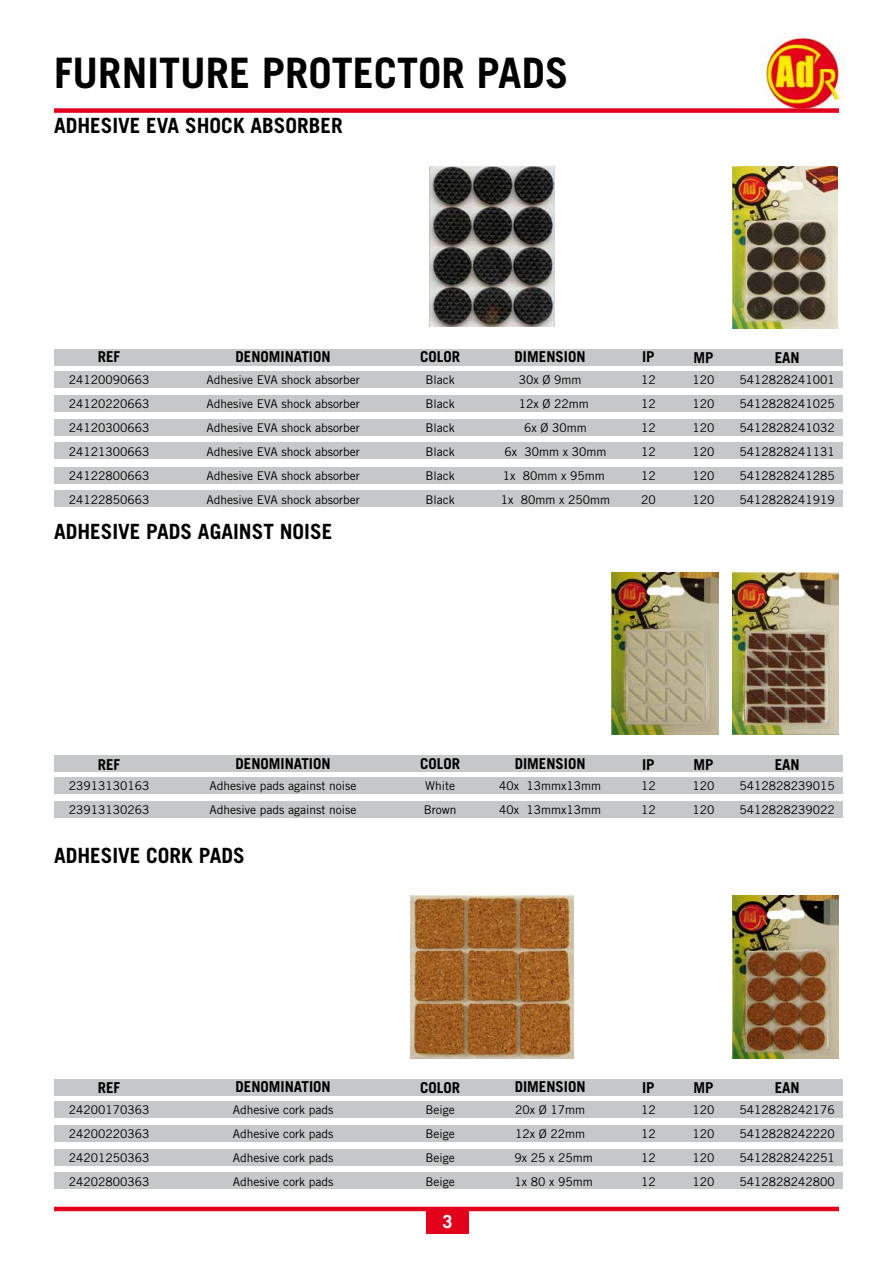
<style>
.page{position:relative;width:893px;height:1263px;background:#fff}
.page>*{position:absolute;margin:0;border:0;box-sizing:border-box;transform-origin:0 0}
.t1{font:700 42px "Trade Gothic LT Std";color:#000}
.t2{font:700 21px "Trade Gothic LT Std";color:#000}
.t3{font:700 18px "Trade Gothic LT Std";color:#fff}
.t4{font:700 15px "Trade Gothic LT Std";color:#000}
.t5{font:12px/24px "Trade Gothic LT Std";color:#000;text-align:justify}
</style>
<div class="page">
<img style="left:762px;top:33px;width:84px;height:75px">
<div style="left:54px;top:108px;width:785px;height:5px;background:#e2001a"></div>
<hr style="left:54px;top:1207px;width:785px;height:4px;background:#e2001a">
<div style="left:426px;top:1209px;width:43px;height:24px;background:#e2001a"></div>
<div style="left:54px;top:755px;width:788px;height:17px;background:#c6c7c8"></div>
<div style="left:54px;top:349px;width:788px;height:17px;background:#c6c7c8"></div>
<div style="left:54px;top:1079px;width:788px;height:17px;background:#c6c7c8"></div>
<div style="left:54px;top:777px;width:788px;height:17px;background:#c6c7c8"></div>
<div style="left:54px;top:371px;width:788px;height:17px;background:#c6c7c8"></div>
<div style="left:54px;top:1101px;width:788px;height:16px;background:#c6c7c8"></div>
<div style="left:54px;top:801px;width:788px;height:17px;background:#c6c7c8"></div>
<div style="left:54px;top:395px;width:788px;height:17px;background:#c6c7c8"></div>
<div style="left:54px;top:1124px;width:788px;height:17px;background:#c6c7c8"></div>
<div style="left:54px;top:419px;width:788px;height:17px;background:#c6c7c8"></div>
<div style="left:54px;top:1149px;width:788px;height:17px;background:#c6c7c8"></div>
<div style="left:54px;top:442px;width:788px;height:17px;background:#c6c7c8"></div>
<div style="left:54px;top:1172px;width:788px;height:17px;background:#c6c7c8"></div>
<div style="left:54px;top:467px;width:788px;height:17px;background:#c6c7c8"></div>
<div style="left:54px;top:490px;width:788px;height:17px;background:#c6c7c8"></div>
<img style="left:611px;top:572px;width:108px;height:162px">
<img style="left:732px;top:572px;width:107px;height:162px">
<img style="left:732px;top:166px;width:106px;height:162px">
<img style="left:430px;top:166px;width:124px;height:160px">
<img style="left:410px;top:896px;width:163px;height:162px">
<img style="left:732px;top:896px;width:107px;height:162px">
<h1 class="t1" style="left:54px;top:47px;width:516px">FURNITURE PROTECTOR PADS</h1>
<h2 class="t2" style="left:54px;top:113px;width:278px">ADHESIVE EVA SHOCK ABSORBER</h2>
<p class="t4" style="left:98px;top:348px;width:24px">RE F</p>
<p class="t4" style="left:236px;top:347px;width:9px">DENO</p>
<p class="t4" style="left:269px;top:347px;width:20px">MINATION</p>
<p class="t4" style="left:420px;top:348px;width:33px">COLOR</p>
<p class="t4" style="left:515px;top:348px;width:33px">DIMENSION</p>
<p class="t4" style="left:642px;top:348px;width:7px">IP</p>
<p class="t4" style="left:693px;top:348px;width:20px">MP</p>
<p class="t4" style="left:775px;top:348px;width:9px">EAN</p>
<p class="t5" style="left:69px;top:368px;width:82px">24120090663<br>24120220663<br>24120300663<br>24121300663<br>24122800663<br>24122850663</p>
<p class="t5" style="left:206px;top:368px;width:155px">Adhesive EVA shock absorber Adhesive EVA shock absorber Adhesive EVA shock absorber Adhesive EVA shock absorber Adhesive EVA shock absorber Adhesive EVA shock absorber</p>
<h2 class="t2" style="left:54px;top:519px;width:105px">ADHESIVEPADS</h2>
<h2 class="t2" style="left:198px;top:519px;width:35px">AGAINST</h2>
<h2 class="t2" style="left:280px;top:519px;width:12px">NOISE</h2>
<p class="t5" style="left:425px;top:368px;width:31px">Black Black Black Black Black Black</p>
<p class="t5" style="left:519px;top:368px;width:64px">30x Ø 9mm</p>
<p class="t5" style="left:519px;top:392px;width:71px">12x Ø 22mm</p>
<p class="t5" style="left:524px;top:416px;width:64px">6x Ø 30mm</p>
<p class="t5" style="left:505px;top:440px;width:103px">6x 30mm x 30mm</p>
<p class="t5" style="left:503px;top:464px;width:103px">1x 80mm x 95mm</p>
<p class="t5" style="left:501px;top:488px;width:111px">1x 80mm x 250mm</p>
<p class="t5" style="left:641px;top:368px;width:16px">12<br>12<br>12<br>12<br>12<br>20</p>
<p class="t5" style="left:692px;top:368px;width:23px">120<br>120<br>120<br>120<br>120<br>120</p>
<p class="t5" style="left:739px;top:368px;width:97px">5412828241001<br>5412828241025<br>5412828241032<br>5412828241131<br>5412828241285<br>5412828241919</p>
<p class="t4" style="left:98px;top:755px;width:24px">RE F</p>
<p class="t4" style="left:236px;top:754px;width:9px">DENO</p>
<p class="t4" style="left:269px;top:754px;width:20px">MINATION</p>
<p class="t4" style="left:420px;top:755px;width:33px">COLOR</p>
<p class="t4" style="left:515px;top:755px;width:33px">DIMENSION</p>
<p class="t4" style="left:642px;top:755px;width:7px">IP</p>
<p class="t4" style="left:693px;top:755px;width:20px">MP</p>
<p class="t4" style="left:775px;top:755px;width:9px">EAN</p>
<p class="t5" style="left:69px;top:773px;width:82px">23913130163<br>23913130263</p>
<p class="t5" style="left:210px;top:773px;width:148px">Adhesive pads against noise<br>Adhesive pads against noise</p>
<h2 class="t2" style="left:54px;top:842px;width:157px">ADHESIVECORK PADS</h2>
<p class="t5" style="left:424px;top:773px;width:34px">White<br>Brown</p>
<p class="t5" style="left:499px;top:773px;width:103px">40x 13mmx13mm<br>40x 13mmx13mm</p>
<p class="t5" style="left:641px;top:773px;width:16px">12<br>12</p>
<p class="t5" style="left:692px;top:773px;width:23px">120<br>120</p>
<p class="t5" style="left:739px;top:773px;width:97px">5412828239015<br>5412828239022</p>
<p class="t4" style="left:98px;top:1078px;width:24px">RE F</p>
<p class="t4" style="left:236px;top:1078px;width:9px">DENO</p>
<p class="t4" style="left:269px;top:1078px;width:20px">MINATION</p>
<p class="t4" style="left:420px;top:1078px;width:33px">COLOR</p>
<p class="t4" style="left:515px;top:1078px;width:33px">DIMENSION</p>
<p class="t4" style="left:642px;top:1078px;width:7px">IP</p>
<p class="t4" style="left:693px;top:1079px;width:20px">MP</p>
<p class="t4" style="left:775px;top:1079px;width:9px">EAN</p>
<p class="t5" style="left:69px;top:1097px;width:82px">24200170363<br>24200220363<br>24201250363<br>24202800363</p>
<p class="t5" style="left:233px;top:1097px;width:102px">Adhesive cork pads Adhesive cork pads Adhesive cork pads Adhesive cork pads</p>
<p class="t5" style="left:425px;top:1097px;width:31px">Beige Beige Beige Beige</p>
<h3 class="t3" style="left:442px;top:1211px;width:12px">3</h3>
<p class="t5" style="left:515px;top:1097px;width:80px;text-align:left">20x Ø 17mm<br>12x Ø 22mm<br>9x 25 x 25mm<br>1x 80 x 95mm</p>
<p class="t5" style="left:641px;top:1097px;width:16px">12<br>12<br>12<br>12</p>
<p class="t5" style="left:692px;top:1097px;width:23px">120<br>120<br>120<br>120</p>
<p class="t5" style="left:739px;top:1097px;width:97px">5412828242176<br>5412828242220<br>5412828242251<br>5412828242800</p>
</div>
